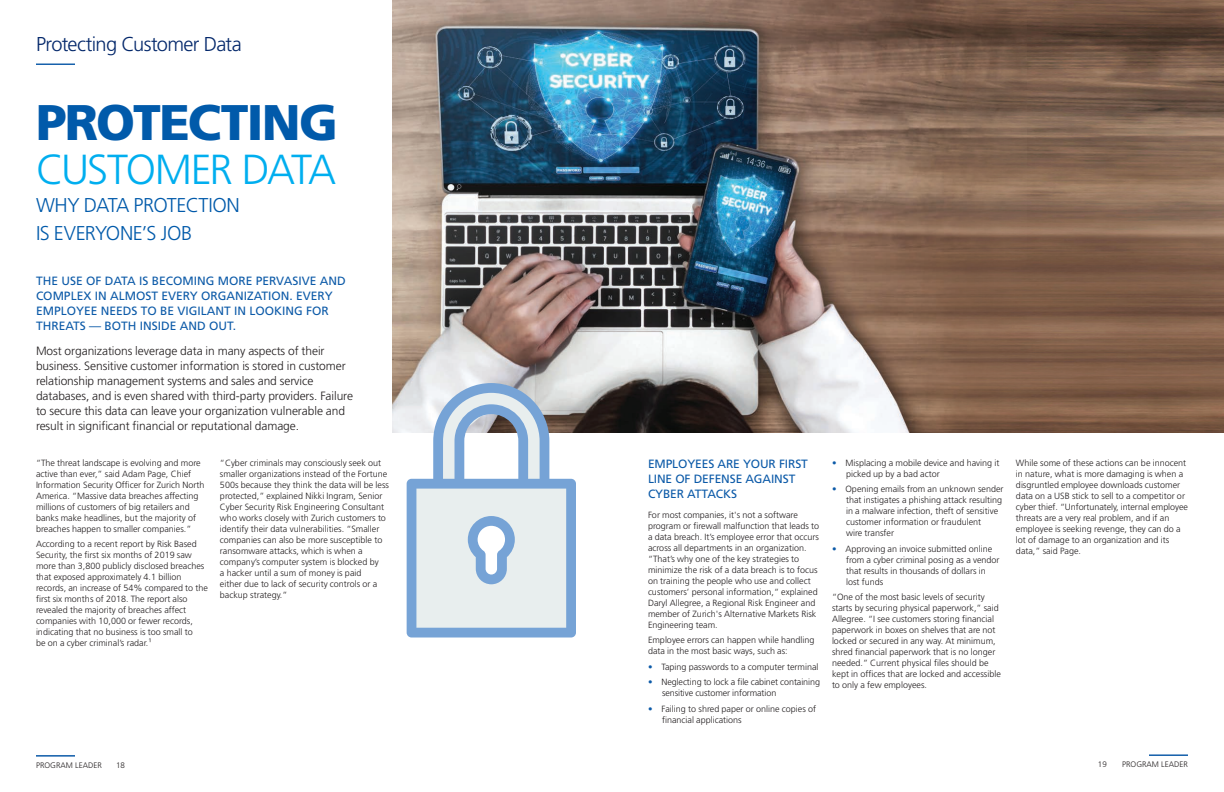
<style>
.page{position:relative;width:1224px;height:792px;background:#fff}
.page>*{position:absolute;margin:0;border:0;box-sizing:border-box;transform-origin:0 0}
._32_36_Frutiger_Ligh{font:900 50px "Frutiger LT Std";letter-spacing:-.035em;color:#015aaa}
._32_36_Frutiger_Ligh-2{font:300 42px "Frutiger LT Std";letter-spacing:-.055em;color:#00aeef}
._32_36_Frutiger_Ligh-3{font:300 20px/28px "Frutiger LT Std";letter-spacing:-.025em;color:#015aaa}
._32_36_Frutiger_Ligh-4{font:300 20px "Frutiger LT Std";letter-spacing:-.035em;color:#04286b}
._8_5___10_Fruitiger{font:300 12px/15px "Frutiger LT Std";letter-spacing:-.005em;color:#231f20}
.t1{font:12px/15px "Frutiger LT Std";color:#0c5aa8}
._8_5___10_Fruitiger-2{font:300 9px/11px "Frutiger LT Std";color:#231f20}
.t2{font:300 8px "Frutiger LT Std";color:#231f20}
.s1{color:#0c5aa8}
</style>
<div class="page">
<hr style="left:36px;top:756px;width:39px;height:1px;background:#0c5aa8">
<hr style="left:1149px;top:755px;width:39px;height:1px;background:#0c5aa8">
<img style="left:1027px;top:0;width:197px;height:433px">
<hr style="left:36px;top:64px;width:39px;height:1px;background:#0c5aa8">
<img style="left:392px;top:0;width:635px;height:433px">
<svg style="left:407px;top:383px;width:169px;height:255px;fill:#e8eeee"></svg>
<p class="_32_36_Frutiger_Ligh-4" style="left:36px;top:33px;width:207px">Protecting Customer Data</p>
<p class="_32_36_Frutiger_Ligh" style="left:36px;top:92px;width:304px">PROTECTING</p>
<p class="_32_36_Frutiger_Ligh-2" style="left:36px;top:146px;width:302px">CUSTOMER DATA</p>
<p class="_32_36_Frutiger_Ligh-3" style="left:36px;top:191px;width:205px">WHY DATA PROTECTION<br>IS EVERYONE’S JOB</p>
<p class="t1" style="left:36px;top:274px;width:311px">THE USE OF DATA IS BECOMING MORE PERVASIVE AND COMPLEX IN ALMOST EVERY ORGANIZATION. EVERY EMPLOYEE NEEDS TO BE VIGILANT IN LOOKING FOR THREATS — BOTH INSIDE AND OUT.</p>
<p class="_8_5___10_Fruitiger" style="left:36px;top:344px;width:319px">Most organizations leverage data in many aspects of their business. Sensitive customer information is stored in customer relationship management systems and sales and service databases, and is even shared with third-party providers. Failure to secure this data can leave your organization vulnerable and result in significant financial or reputational damage.</p>
<p class="_8_5___10_Fruitiger-2" style="left:36px;top:457px;width:170px">“The threat landscape is evolving and more active than ever,” said Adam Page, Chief Information Security Officer for Zurich North America. “Massive data breaches affecting millions of customers of big retailers and banks make headlines, but the majority of breaches happen to smaller companies.”</p>
<p class="_8_5___10_Fruitiger-2" style="left:36px;top:539px;width:173px">According to a recent report by Risk Based Security, the first six months of 2019 saw more than 3,800 publicly disclosed breaches that exposed approximately 4.1 billion records, an increase of 54% compared to the first six months of 2018. The report also revealed the majority of breaches affect companies with 10,000 or fewer records, indicating that no business is too small to<br>be on a cyber criminal’s radar.¹</p>
<p class="_8_5___10_Fruitiger-2" style="left:220px;top:457px;width:171px">“Cyber criminals may consciously seek out smaller organizations instead of the Fortune 500s because they think the data will be less protected,” explained Nikki Ingram, Senior Cyber Security Risk Engineering Consultant who works closely with Zurich customers to identify their data vulnerabilities. “Smaller companies can also be more susceptible to ransomware attacks, which is when a company’s computer system is blocked by<br>a hacker until a sum of money is paid<br>either due to lack of security controls or a backup strategy.”</p>
<p class="t1" style="left:648px;top:456px;width:161px">EMPLOYEES ARE YOUR FIRST<br>LINE OF DEFENSE AGAINST<br>CYBER ATTACKS</p>
<p class="_8_5___10_Fruitiger-2" style="left:648px;top:509px;width:173px">For most companies, it's not a software program or firewall malfunction that leads to a data breach. It’s employee error that occurs across all departments in an organization. “That’s why one of the key strategies to minimize the risk of a data breach is to focus on training the people who use and collect customers’ personal information,“ explained Daryl Allegree, a Regional Risk Engineer and member of Zurich's Alternative Markets Risk Engineering team.</p>
<p class="_8_5___10_Fruitiger-2" style="left:648px;top:635px;width:168px">Employee errors can happen while handling data in the most basic ways, such as:</p>
<p class="_8_5___10_Fruitiger-2" style="left:648px;top:661px;width:172px"><span class="s1">•</span> Taping passwords to a computer terminal</p>
<p class="_8_5___10_Fruitiger-2" style="left:662px;top:677px;width:160px;text-indent:-14px"><span class="s1">•</span> Neglecting to lock a file cabinet containing sensitive customer information</p>
<p class="_8_5___10_Fruitiger-2" style="left:662px;top:703px;width:156px;text-indent:-14px"><span class="s1">•</span> Failing to shred paper or online copies of financial applications</p>
<p class="_8_5___10_Fruitiger-2" style="left:846px;top:457px;width:155px;text-indent:-14px"><span class="s1">•</span> Misplacing a mobile device and having it picked up by a bad actor</p>
<p class="_8_5___10_Fruitiger-2" style="left:846px;top:484px;width:159px;text-indent:-14px"><span class="s1">•</span> Opening emails from an unknown sender that instigates a phishing attack resulting in a malware infection, theft of sensitive customer information or fraudulent<br>wire transfer</p>
<p class="_8_5___10_Fruitiger-2" style="left:846px;top:543px;width:155px;text-indent:-14px"><span class="s1">•</span> Approving an invoice submitted online from a cyber criminal posing as a vendor that results in thousands of dollars in lost funds</p>
<p class="_8_5___10_Fruitiger-2" style="left:832px;top:592px;width:170px">“One of the most basic levels of security starts by securing physical paperwork,” said Allegree. “I see customers storing financial paperwork in boxes on shelves that are not locked or secured in any way. At minimum, shred financial paperwork that is no longer needed.” Current physical files should be kept in offices that are locked and accessible to only a few employees.</p>
<p class="_8_5___10_Fruitiger-2" style="left:1016px;top:457px;width:174px">While some of these actions can be innocent in nature, what is more damaging is when a disgruntled employee downloads customer data on a USB stick to sell to a competitor or cyber thief. “Unfortunately, internal employee threats are a very real problem, and if an employee is seeking revenge, they can do a lot of damage to an organization and its data,” said Page.</p>
<p class="t2" style="left:36px;top:761px;width:67px">PROGRAM LEADER</p>
<p class="t2" style="left:116px;top:761px;width:10px">18</p>
<p class="t2" style="left:1098px;top:760px;width:10px">19</p>
<p class="t2" style="left:1122px;top:760px;width:67px">PROGRAM LEADER</p>
</div>
